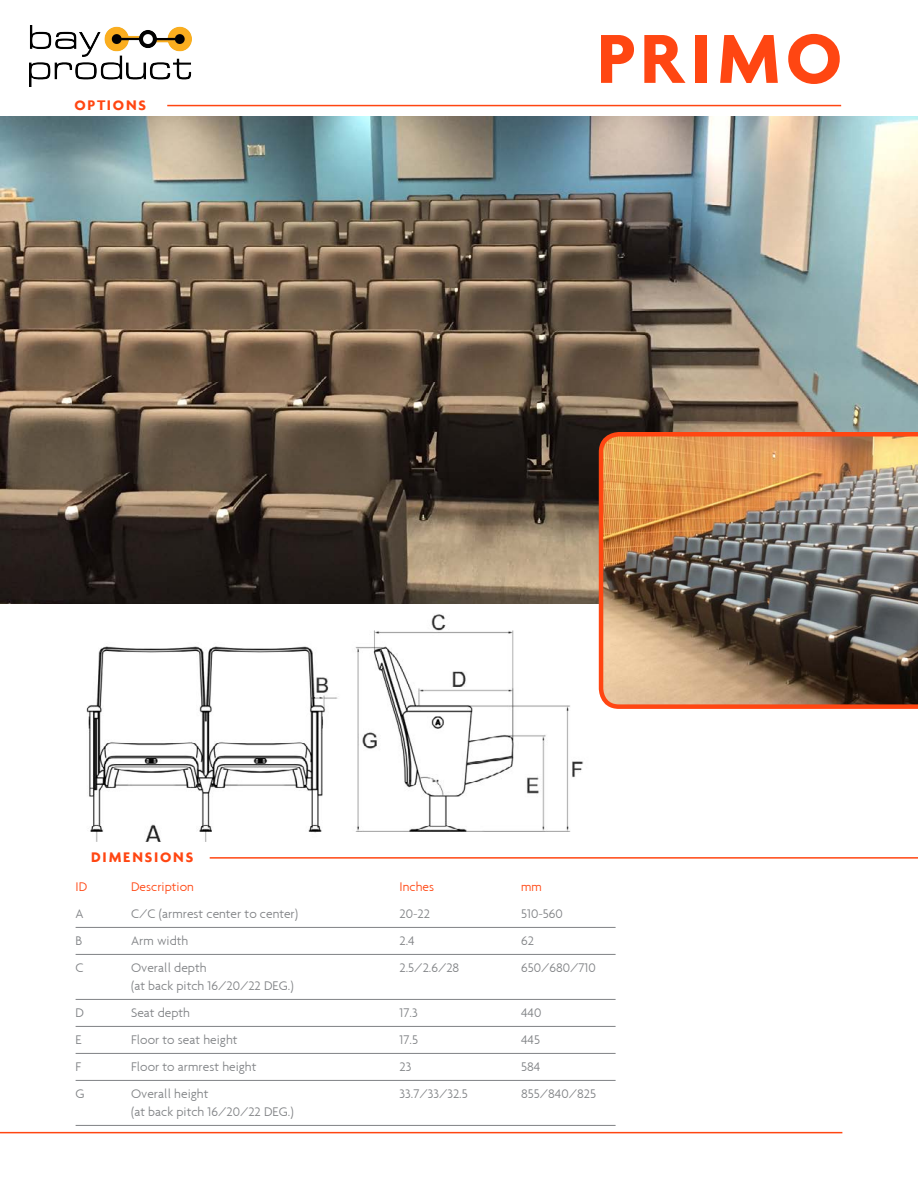
<style>
.page{position:relative;width:918px;height:1188px;background:#fff}
.page>*{position:absolute;margin:0;border:0;box-sizing:border-box;transform-origin:0 0}
.t1{font:700 75px "Agenda";color:#ff4612}
.t2{font:700 15px "Agenda";letter-spacing:.115em;color:#ff4612}
.t3{font:300 13.5px "Agenda";color:#808285}
.t4{font:300 13.5px "Agenda";color:#ff4612}
</style>
<div class="page">
<hr style="left:0;top:1132px;width:842px;height:1px;background:#ff4612">
<img style="left:0;top:117px;width:918px;height:486px">
<img style="left:86px;top:609px;width:513px;height:233px">
<hr style="left:76px;top:927px;width:540px;height:1px;background:#808285">
<hr style="left:76px;top:954px;width:540px;height:1px;background:#808285">
<hr style="left:76px;top:999px;width:540px;height:1px;background:#808285">
<hr style="left:76px;top:1026px;width:540px;height:1px;background:#808285">
<hr style="left:76px;top:1053px;width:540px;height:1px;background:#808285">
<hr style="left:76px;top:1080px;width:540px;height:1px;background:#808285">
<hr style="left:76px;top:1125px;width:540px;height:1px;background:#808285">
<hr style="left:167px;top:105px;width:674px;height:1px;background:#ff4612">
<hr style="left:210px;top:857px;width:708px;height:2px;background:#ff4612">
<img style="left:599px;top:432px;width:319px;height:277px">
<img style="left:30px;top:26px;width:162px;height:61px">
<p class="t2" style="left:74px;top:96px;width:72px">OPT IONS</p>
<p class="t2" style="left:91px;top:848px;width:103px">DIMENSIONS</p>
<h1 class="t1" style="left:597px;top:13px;width:247px">PRIMO</h1>
<p class="t4" style="left:76px;top:879px;width:13px">ID</p>
<p class="t4" style="left:131px;top:879px;width:64px">Description</p>
<p class="t4" style="left:400px;top:879px;width:36px">Inches</p>
<p class="t4" style="left:521px;top:879px;width:22px">mm</p>
<p class="t3" style="left:76px;top:906px;width:10px">A</p>
<p class="t3" style="left:131px;top:906px;width:169px">C/C (armrest center to center)</p>
<p class="t3" style="left:400px;top:906px;width:32px">20-22</p>
<p class="t3" style="left:521px;top:906px;width:43px">510-560</p>
<p class="t3" style="left:76px;top:933px;width:8px">B</p>
<p class="t3" style="left:131px;top:933px;width:59px">Arm width</p>
<p class="t3" style="left:400px;top:933px;width:17px">2.4</p>
<p class="t3" style="left:521px;top:933px;width:14px">62</p>
<p class="t3" style="left:76px;top:960px;width:10px">C</p>
<p class="t3" style="left:131px;top:960px;width:77px">Overall depth</p>
<p class="t3" style="left:400px;top:960px;width:61px">2.5/2.6/28</p>
<p class="t3" style="left:521px;top:960px;width:76px">650/680/710</p>
<p class="t3" style="left:131px;top:978px;width:164px">(at back pitch 16/20/22 DEG.)</p>
<p class="t3" style="left:76px;top:1005px;width:10px">D</p>
<p class="t3" style="left:131px;top:1005px;width:61px">Seat depth</p>
<p class="t3" style="left:400px;top:1005px;width:20px">17.3</p>
<p class="t3" style="left:521px;top:1005px;width:22px">440</p>
<p class="t3" style="left:76px;top:1032px;width:8px">E</p>
<p class="t3" style="left:131px;top:1032px;width:108px">Floor to seat height</p>
<p class="t3" style="left:400px;top:1032px;width:20px">17.5</p>
<p class="t3" style="left:521px;top:1032px;width:20px">445</p>
<p class="t3" style="left:76px;top:1059px;width:7px">F</p>
<p class="t3" style="left:131px;top:1059px;width:127px">Floor to armrest height</p>
<p class="t3" style="left:400px;top:1059px;width:13px">23</p>
<p class="t3" style="left:521px;top:1059px;width:21px">584</p>
<p class="t3" style="left:76px;top:1086px;width:11px">G</p>
<p class="t3" style="left:131px;top:1086px;width:79px">Overall height</p>
<p class="t3" style="left:400px;top:1086px;width:70px">33.7/33/32.5</p>
<p class="t3" style="left:521px;top:1086px;width:76px">855/840/825</p>
<p class="t3" style="left:131px;top:1104px;width:164px">(at back pitch 16/20/22 DEG.)</p>
</div>
